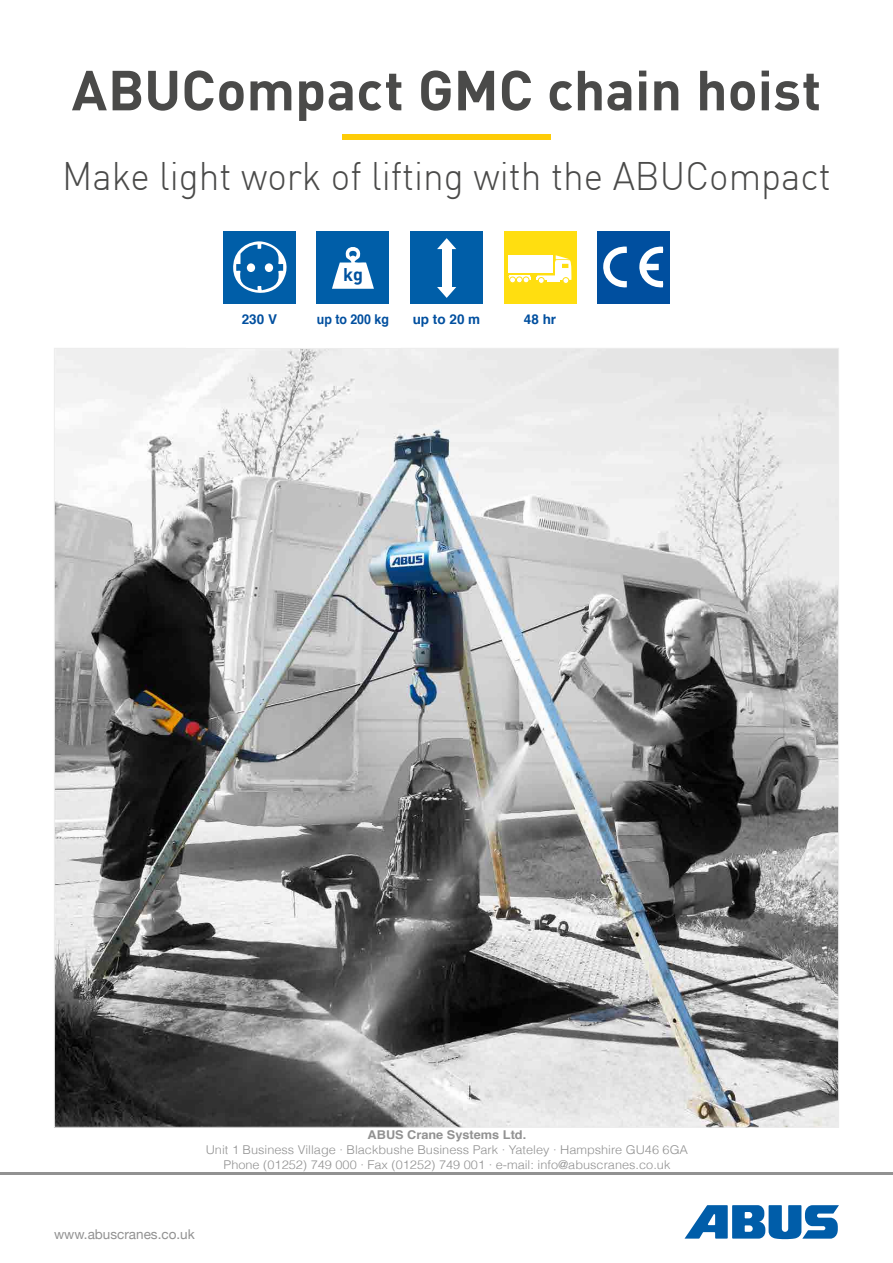
<style>
.page{position:relative;width:893px;height:1263px;background:#fff}
.page>*{position:absolute;margin:0;border:0;box-sizing:border-box;transform-origin:0 0}
.t1{font:700 55.5px "DIN";color:#4a4a49}
.t2{font:300 39px "DIN";color:#4a4a49;scale:.95 1}
.t3{font:700 18px "DIN";color:#00519e}
.t4{font:13.5px "Helvetica Neue";color:#929292}
.t5{font:700 13.5px "Helvetica";color:#004f9f}
.t6{font:700 13.5px "Helvetica";color:#004f9f;scale:.92 1}
.t7{font:300 12.15px/15.3px "Helvetica";color:#929292;text-align:center;scale:1.05 1}
.t8{font:700 12.15px "Helvetica";color:#929292;scale:1.05 1}
</style>
<div class="page">
<img style="left:56px;top:350px;width:781px;height:776px">
<svg style="left:684px;top:1205px;width:155px;height:34px"></svg>
<hr style="left:0;top:1173px;width:893px;height:2px;background:#929292">
<div style="left:410px;top:232px;width:73px;height:72px;background:#005ea8"></div>
<svg style="left:437px;top:238px;width:19px;height:22px"></svg>
<svg style="left:437px;top:276px;width:19px;height:22px"></svg>
<div style="left:442px;top:248px;width:9px;height:39px;background:#fff"></div>
<div style="left:504px;top:232px;width:72px;height:72px;background:#ffde10"></div>
<div style="left:508px;top:255px;width:44px;height:18px;background:#fff"></div>
<div style="left:563px;top:277px;width:6px;height:7px;border:1px solid #ffde10;border-radius:50%"></div>
<svg style="left:537px;top:255px;width:35px;height:28px"></svg>
<div style="left:538px;top:277px;width:7px;height:7px;border:1px solid #ffde10;border-radius:50%"></div>
<svg style="left:508px;top:275px;width:23px;height:8px"></svg>
<img style="left:342px;top:135px;width:209px;height:4px">
<div style="left:317px;top:232px;width:72px;height:72px;background:#005ea8"></div>
<svg style="left:332px;top:247px;width:42px;height:42px"></svg>
<div style="left:223px;top:232px;width:73px;height:72px;background:#005ea8"></div>
<svg style="left:233px;top:241px;width:54px;height:52px"></svg>
<div style="left:247px;top:263px;width:8px;height:9px;background:#fff;border-radius:50%"></div>
<div style="left:265px;top:263px;width:8px;height:9px;background:#fff;border-radius:50%"></div>
<div style="left:597px;top:232px;width:73px;height:72px;background:#004f9f"></div>
<svg style="left:603px;top:246px;width:24px;height:42px"></svg>
<svg style="left:639px;top:246px;width:24px;height:42px"></svg>
<h1 class="t1" style="left:72px;top:54px;width:751px">ABUCompact GMC chain hoist</h1>
<h2 class="t2" style="left:62px;top:152px;width:811px">Make light work of lifting with the ABUCompact</h2>
<h3 class="t3" style="left:343px;top:263px;width:21px">kg</h3>
<p class="t5" style="left:242px;top:309px;width:37px">230 V</p>
<p class="t6" style="left:317px;top:309px;width:80px">up to 200 kg</p>
<p class="t5" style="left:413px;top:309px;width:69px">up to 20 m</p>
<p class="t5" style="left:524px;top:309px;width:34px">48 hr</p>
<p class="t8" style="left:368px;top:1124px;width:153px">ABUS Crane Systems Ltd.</p>
<p class="t7" style="left:206px;top:1141px;width:461px">Unit 1 Business Village · Blackbushe Business Park · Yateley · Hampshire GU46 6GA<br>Phone (01252) 749 000 · Fax (01252) 749 001 · e-mail: info@abuscranes.co.uk</p>
<p class="t4" style="left:54px;top:1223px;width:142px">www.abuscranes.co.uk</p>
</div>
